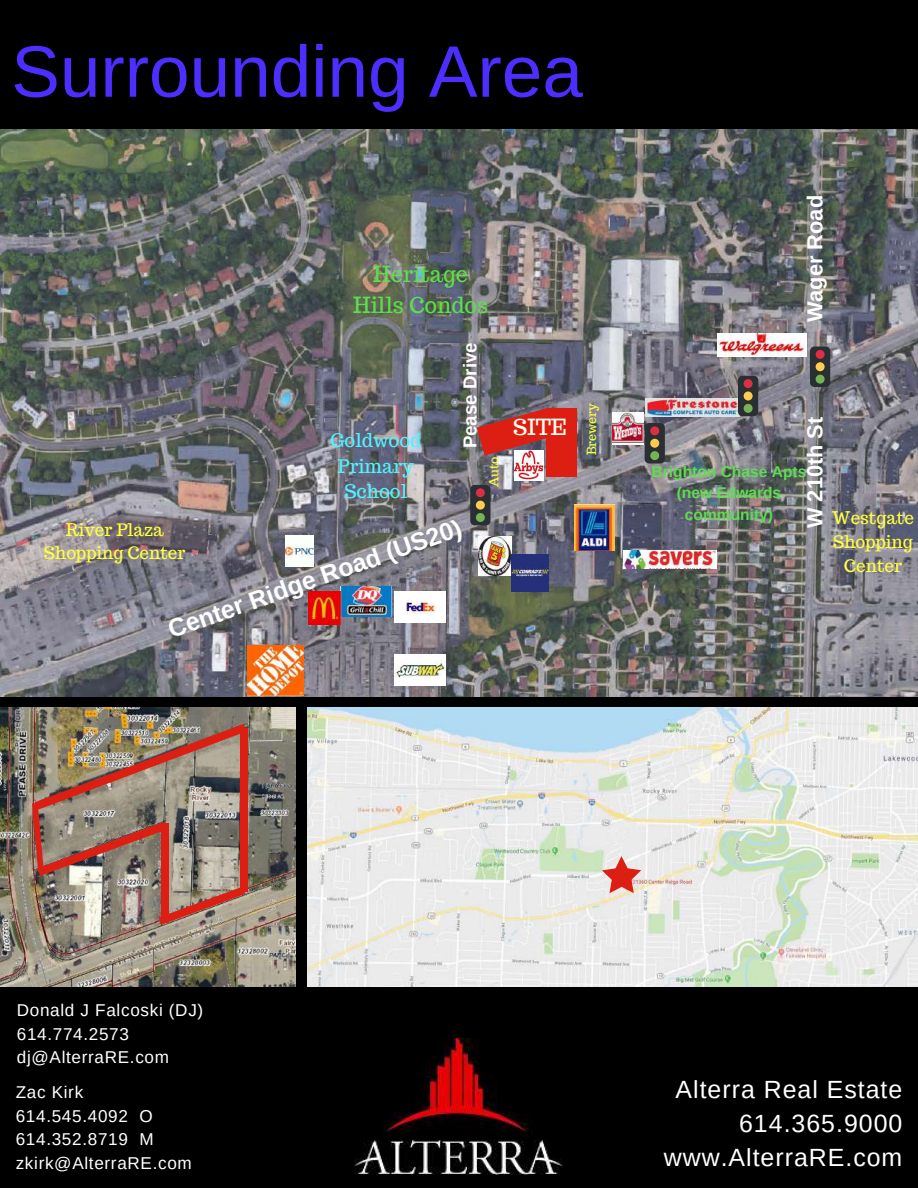
<style>
.page{position:relative;width:918px;height:1188px;background:#000}
.page>*{position:absolute;margin:0;border:0;box-sizing:border-box;transform-origin:0 0}
.t1{font:72.9px "Arimo";color:#4c2eff}
.t2{font:24.9px/33.8px "Arimo";letter-spacing:.04em;color:#fff;text-align:right}
.t3{font:700 24.9px "Arimo";color:#fff}
.t4{font:21.75px/30.3px "Trocchi";color:#5cde50;text-align:center}
.t5{font:700 21.75px "Arimo";color:#fff}
.t6{font:21.75px "Trocchi";color:#fffff0}
.t7{font:18.75px/25.8px "Trocchi";color:#52f1ff;text-align:center}
.t8{font:700 18.75px "Arimo";color:#fff}
.t9{font:17.1px/23.7px "Arimo";letter-spacing:.04em;color:#fff}
.t10{font:17.1px/23.7px "Trocchi";color:#ffff3e;text-align:center}
.t11{font:700 15.6px/21.3px "Arimo";color:#5cde50;text-align:center}
.t12{font:12.45px "Trocchi";color:#ffff3e}
</style>
<div class="page">
<img style="left:354px;top:1038px;width:208px;height:136px">
<img style="left:0;top:129px;width:918px;height:567px">
<img style="left:0;top:708px;width:296px;height:279px">
<img style="left:307px;top:708px;width:611px;height:279px">
<img style="left:341px;top:586px;width:51px;height:30px">
<img style="left:623px;top:550px;width:94px;height:18px">
<img style="left:308px;top:592px;width:33px;height:32px">
<img style="left:575px;top:504px;width:39px;height:46px">
<img style="left:286px;top:536px;width:28px;height:31px">
<img style="left:248px;top:646px;width:56px;height:49px">
<svg style="left:477px;top:408px;width:70px;height:48px;background:#b13a35"></svg>
<div style="left:547px;top:408px;width:30px;height:69px;background:#dd1f13"></div>
<img style="left:514px;top:450px;width:29px;height:30px">
<img style="left:718px;top:333px;width:89px;height:24px">
<img style="left:395px;top:655px;width:51px;height:30px">
<img style="left:395px;top:592px;width:51px;height:30px">
<img style="left:478px;top:537px;width:34px;height:39px">
<img style="left:512px;top:555px;width:37px;height:37px">
<img style="left:612px;top:413px;width:32px;height:31px">
<img style="left:646px;top:398px;width:93px;height:18px">
<div style="left:240px;top:846px;width:8px;height:46px;background:#dd1f13"></div>
<div style="left:240px;top:728px;width:8px;height:46px;background:#dd1f13"></div>
<div style="left:240px;top:773px;width:8px;height:74px;background:#dd1f13"></div>
<img style="left:15px;top:712px;width:232px;height:213px">
<svg style="left:602px;top:856px;width:39px;height:37px"></svg>
<div style="left:470px;top:485px;width:20px;height:40px;background:#292f33;border-radius:4px"></div>
<div style="left:476px;top:513px;width:9px;height:9px;background:#77b255;border-radius:50%"></div>
<div style="left:476px;top:501px;width:9px;height:9px;background:#ffcc4d;border-radius:50%"></div>
<div style="left:476px;top:488px;width:9px;height:9px;background:#dd2e44;border-radius:50%"></div>
<div style="left:738px;top:376px;width:20px;height:40px;background:#292f33;border-radius:4px"></div>
<div style="left:744px;top:404px;width:9px;height:9px;background:#77b255;border-radius:50%"></div>
<div style="left:744px;top:392px;width:9px;height:8px;background:#ffcc4d;border-radius:50%"></div>
<div style="left:744px;top:379px;width:9px;height:9px;background:#dd2e44;border-radius:50%"></div>
<div style="left:810px;top:346px;width:20px;height:41px;background:#292f33;border-radius:4px"></div>
<div style="left:816px;top:375px;width:9px;height:9px;background:#77b255;border-radius:50%"></div>
<div style="left:816px;top:362px;width:9px;height:9px;background:#ffcc4d;border-radius:50%"></div>
<div style="left:816px;top:350px;width:9px;height:9px;background:#dd2e44;border-radius:50%"></div>
<div style="left:645px;top:423px;width:20px;height:41px;background:#292f33;border-radius:4px"></div>
<div style="left:650px;top:451px;width:9px;height:9px;background:#77b255;border-radius:50%"></div>
<div style="left:650px;top:439px;width:9px;height:9px;background:#ffcc4d;border-radius:50%"></div>
<div style="left:650px;top:426px;width:9px;height:9px;background:#dd2e44;border-radius:50%"></div>
<h1 class="t1" style="left:11px;top:31px;width:573px">Surrounding Area</h1>
<p class="t4" style="left:353px;top:259px;width:137px">Heritage<br>Hills Condos</p>
<p class="t7" style="left:330px;top:427px;width:93px">Goldwood<br>Primary<br>School</p>
<p class="t8" style="left:459px;top:448px;width:107px;rotate:-90deg">Pease Drive</p>
<h2 class="t3" style="left:164px;top:618px;width:311px;rotate:-20deg">Center Ridge Road (US20)</h2>
<p class="t10" style="left:44px;top:517px;width:143px">River Plaza<br>Shopping Center</p>
<p class="t12" style="left:486px;top:487px;width:32px;rotate:-90deg">Auto</p>
<p class="t6" style="left:513px;top:413px;width:55px">SITE</p>
<p class="t12" style="left:584px;top:455px;width:54px;rotate:-90deg">Brewery</p>
<p class="t5" style="left:803px;top:322px;width:129px;rotate:-90deg">Wager Road</p>
<p class="t5" style="left:803px;top:528px;width:113px;rotate:-90deg">W 210th St</p>
<p class="t11" style="left:652px;top:461px;width:156px">Brighton Chase Apts (new Edwards community)</p>
<p class="t10" style="left:832px;top:506px;width:84px">Westgate<br>Shopping<br>Center</p>
<p class="t9" style="left:17px;top:998px;width:188px">Donald J Falcoski (DJ)<br>614.774.2573 dj@AlterraRE.com</p>
<p class="t9" style="left:16px;top:1080px;width:178px">Zac Kirk<br>614.545.4092 O<br>614.352.8719 M zkirk@AlterraRE.com</p>
<h2 class="t2" style="left:664px;top:1072px;width:240px">Alterra Real Estate<br>614.365.9000 www.AlterraRE.com</h2>
</div>
